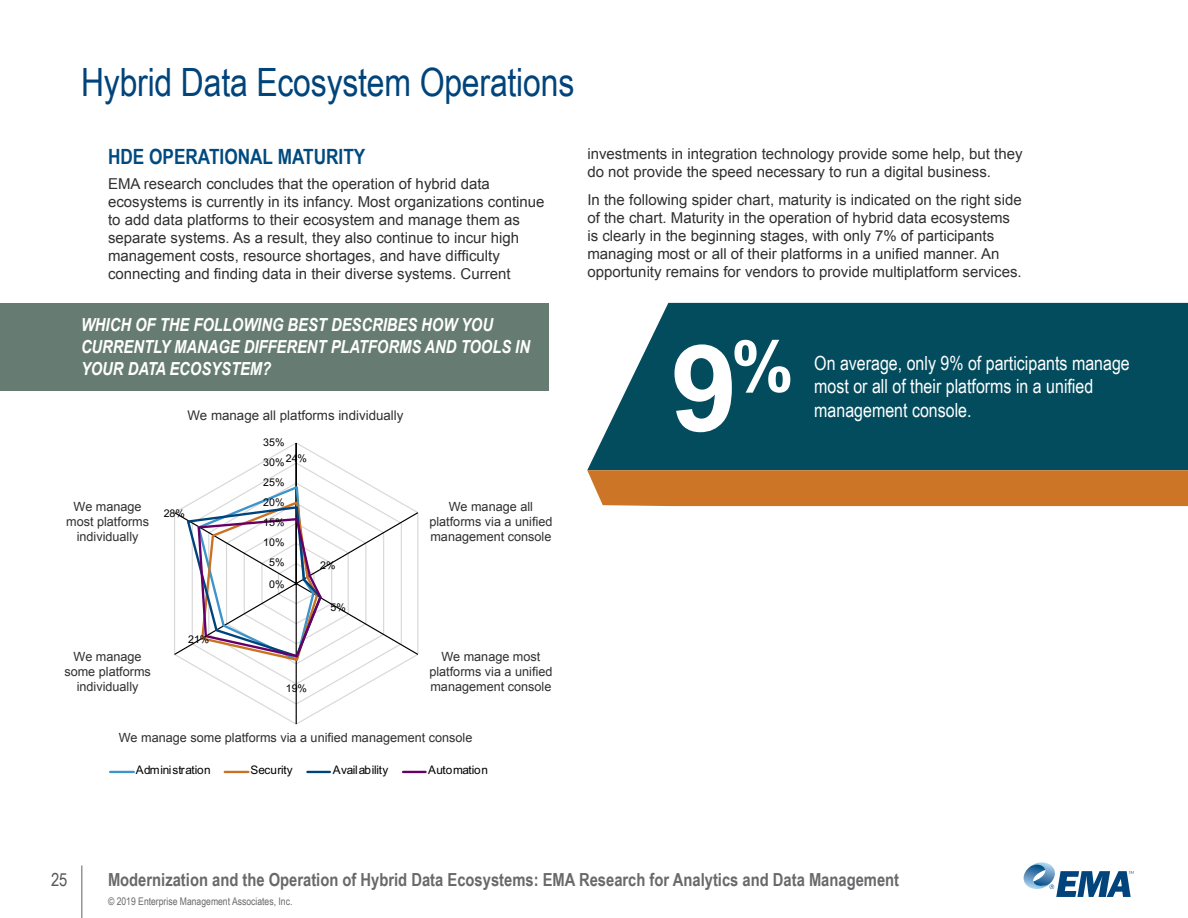
<style>
.page{position:relative;width:1188px;height:918px;background:#fff}
.page>*{position:absolute;margin:0;border:0;box-sizing:border-box;transform-origin:0 0}
.t1{font:700 120px "Arial";color:#fff}
.Heading_1{font:39px "Arial Narrow";letter-spacing:-.005em;color:#00447b}
.SUBHEAD_1{font:700 21px "Arial Narrow";color:#004a80}
.SIDEBAR_2{font:19.5px/23.4px "Arial Narrow";color:#fff}
.CHART_TITLE{font:italic 700 18px/21.6px "Arial Narrow";color:#fff}
.t2{font:700 18px "Arial Narrow";color:#69696c}
.t3{font:18px "Arial Narrow";color:#57585a}
.t4{font:15px/18px "Arial";color:#312f30}
.t5{font:13.35px "Arial";color:#312f30}
.t6{font:12.6px/15.1px "Arial";color:#312f30;text-align:center}
.t7{font:11.85px "Arial";color:#000}
.t8{font:11.85px "Arial";letter-spacing:-.02em;color:#000}
.t9{font:11.85px "Arial";letter-spacing:.02em;color:#000}
.t10{font:10.65px "Arial";color:#000}
.t11{font:10.5px "Arial Narrow";color:#69696c}
</style>
<div class="page">
<svg style="left:1023px;top:862px;width:111px;height:35px"></svg>
<hr style="left:81px;top:865px;width:1px;height:53px;background:#939598">
<div style="left:587px;top:303px;width:601px;height:167px;background:#034c5e"></div>
<div style="left:587px;top:470px;width:601px;height:36px;background:#cc7526"></div>
<svg style="left:174px;top:442px;width:245px;height:283px"></svg>
<svg style="left:185px;top:484px;width:138px;height:179px"></svg>
<hr style="left:110px;top:771px;width:24px;height:2px;background:#3c94ca">
<hr style="left:225px;top:771px;width:23px;height:2px;background:#ca7222">
<hr style="left:307px;top:771px;width:23px;height:2px;background:#00437c">
<hr style="left:403px;top:771px;width:23px;height:2px;background:#606">
<div style="left:0;top:303px;width:548px;height:87px;background:#667c72"></div>
<p class="Heading_1" style="left:81px;top:54px;width:495px">Hybrid Data Ecosystem Operations</p>
<p class="SUBHEAD_1" style="left:108px;top:140px;width:259px">HDE OPERATIONAL MATURITY</p>
<p class="t4" style="left:108px;top:174px;width:438px">EMA research concludes that the operation of hybrid data ecosystems is currently in its infancy. Most organizations continue to add data platforms to their ecosystem and manage them as separate systems. As a result, they also continue to incur high management costs, resource shortages, and have difficulty connecting and finding data in their diverse systems. Current</p>
<p class="CHART_TITLE" style="left:81px;top:313px;width:451px">WHICH OF THE FOLLOWING BEST DESCRIBES HOW YOU<br>CURRENTLY MANAGE DIFFERENT PLATFORMS AND TOOLS IN<br>YOUR DATA ECOSYSTEM?</p>
<p class="t5" style="left:188px;top:407px;width:217px">We manage all platforms individually</p>
<p class="t10" style="left:263px;top:435px;width:23px">35%</p>
<p class="t10" style="left:286px;top:451px;width:23px">24%</p>
<p class="t10" style="left:263px;top:455px;width:23px">30%</p>
<p class="t6" style="left:66px;top:499px;width:84px">We manage most platforms individually</p>
<p class="t10" style="left:164px;top:506px;width:23px">28%</p>
<p class="t6" style="left:64px;top:649px;width:88px">We manage some platforms individually</p>
<p class="t10" style="left:188px;top:632px;width:23px">21%</p>
<p class="t10" style="left:263px;top:475px;width:23px">25%</p>
<p class="t10" style="left:263px;top:495px;width:23px">20%</p>
<p class="t10" style="left:263px;top:515px;width:23px">15%</p>
<p class="t10" style="left:263px;top:535px;width:23px">10%</p>
<p class="t10" style="left:269px;top:555px;width:17px">5%</p>
<p class="t10" style="left:269px;top:577px;width:17px">0%</p>
<p class="t10" style="left:320px;top:558px;width:17px">2%</p>
<p class="t10" style="left:331px;top:600px;width:17px">5%</p>
<p class="t10" style="left:286px;top:681px;width:23px">19%</p>
<p class="t6" style="left:429px;top:499px;width:125px">We manage all platforms via a unified management console</p>
<p class="t6" style="left:429px;top:649px;width:125px">We manage most platforms via a unified management console</p>
<p class="t6" style="left:119px;top:730px;width:355px">We manage some platforms via a unified management console</p>
<p class="t7" style="left:136px;top:762px;width:77px">Administration</p>
<p class="t7" style="left:250px;top:762px;width:44px">Security</p>
<p class="t8" style="left:333px;top:762px;width:57px">Availability</p>
<p class="t9" style="left:428px;top:762px;width:61px">Automation</p>
<p class="t4" style="left:587px;top:145px;width:437px">investments in integration technology provide some help, but they do not provide the speed necessary to run a digital business.</p>
<p class="t4" style="left:587px;top:191px;width:436px">In the following spider chart, maturity is indicated on the right side of the chart. Maturity in the operation of hybrid data ecosystems is clearly in the beginning stages, with only 7% of participants managing most or all of their platforms in a unified manner. An opportunity remains for vendors to provide multiplatform services.</p>
<p class="t1" style="left:671px;top:309px;width:124px">9<sup>%</sup></p>
<p class="SIDEBAR_2" style="left:814px;top:350px;width:317px">On average, only 9% of participants manage most or all of their platforms in a unified management console.</p>
<p class="t3" style="left:51px;top:866px;width:18px">25</p>
<p class="t2" style="left:108px;top:866px;width:793px">Modernization and the Operation of Hybrid Data Ecosystems: EMA Research for Analytics and Data Management</p>
<p class="t11" style="left:108px;top:893px;width:186px">© 2019 Enterprise Management Associates, Inc.</p>
</div>
